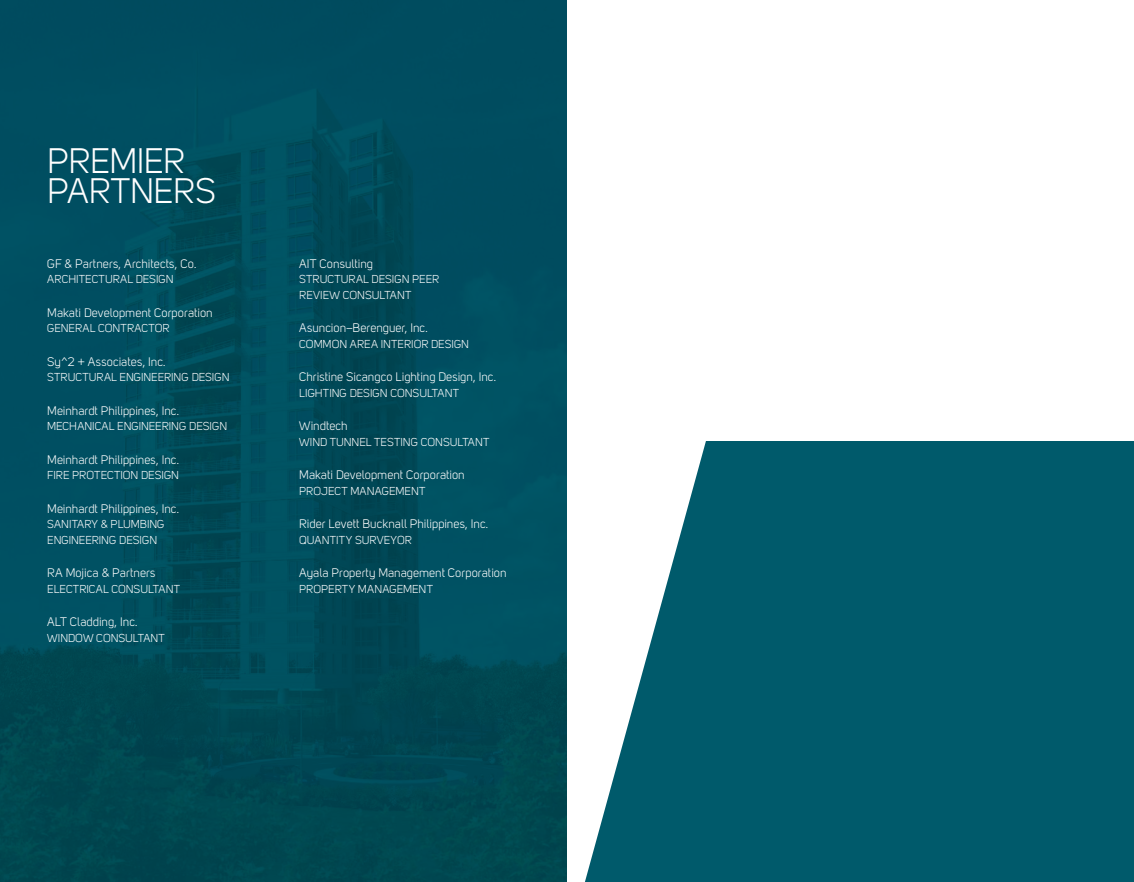
<style>
.page{position:relative;width:1134px;height:882px;background:#fff}
.page>*{position:absolute;margin:0;border:0;box-sizing:border-box;transform-origin:0 0}
.t1{font:35px/29.8px "Uni Sans Book";letter-spacing:-.015em;color:#fff}
.t2{font:12.25px "Uni Sans Book";color:#fff}
.t3{font:11.38px/15.8px "Uni Sans Book";color:#fff}
</style>
<div class="page">
<svg style="left:585px;top:441px;width:549px;height:441px;background:#1c6c7b"></svg>
<div style="left:0;top:0;width:567px;height:882px;background:linear-gradient(to right,#004c5b,#004b5a)"></div>
<h1 class="t1" style="left:47px;top:146px;width:170px">PREMIER<br>PARTNERS</h1>
<p class="t2" style="left:47px;top:256px;width:151px">GF &amp; Partners, Architects, Co.</p>
<p class="t3" style="left:47px;top:272px;width:128px">ARCHITECTURAL DESIGN</p>
<p class="t2" style="left:47px;top:305px;width:167px">Makati Development Corporation</p>
<p class="t3" style="left:47px;top:321px;width:124px">GENERAL CONTRACTOR</p>
<p class="t2" style="left:47px;top:354px;width:120px">Sy^2 + Associates, Inc.</p>
<p class="t3" style="left:47px;top:370px;width:184px">STRUCTURAL ENGINEERING DESIGN</p>
<p class="t2" style="left:47px;top:403px;width:134px">Meinhardt Philippines, Inc.</p>
<p class="t3" style="left:47px;top:419px;width:181px">MECHANICAL ENGINEERING DESIGN</p>
<p class="t2" style="left:47px;top:452px;width:134px">Meinhardt Philippines, Inc.</p>
<p class="t3" style="left:47px;top:468px;width:133px">FIRE PROTECTION DESIGN</p>
<p class="t2" style="left:47px;top:501px;width:134px">Meinhardt Philippines, Inc.</p>
<p class="t3" style="left:47px;top:517px;width:119px">SANITARY &amp; PLUMBING<br>ENGINEERING DESIGN</p>
<p class="t2" style="left:47px;top:566px;width:110px">RA Mojica &amp; Partners</p>
<p class="t3" style="left:47px;top:581px;width:134px">ELECTRICAL CONSULTANT</p>
<p class="t2" style="left:47px;top:615px;width:92px">ALT Cladding, Inc.</p>
<p class="t3" style="left:47px;top:630px;width:119px">WINDOW CONSULTANT</p>
<p class="t2" style="left:299px;top:256px;width:75px">AIT Consulting</p>
<p class="t3" style="left:299px;top:272px;width:142px">STRUCTURAL DESIGN PEER<br>REVIEW CONSULTANT</p>
<p class="t2" style="left:299px;top:321px;width:130px">Asuncion–Berenguer, Inc.</p>
<p class="t3" style="left:299px;top:336px;width:171px">COMMON AREA INTERIOR DESIGN</p>
<p class="t2" style="left:299px;top:370px;width:199px">Christine Sicangco Lighting Design, Inc.</p>
<p class="t3" style="left:299px;top:385px;width:161px">LIGHTING DESIGN CONSULTANT</p>
<p class="t2" style="left:299px;top:419px;width:50px">Windtech</p>
<p class="t3" style="left:299px;top:434px;width:192px">WIND TUNNEL TESTING CONSULTANT</p>
<p class="t2" style="left:299px;top:468px;width:167px">Makati Development Corporation</p>
<p class="t3" style="left:299px;top:483px;width:128px">PROJECT MANAGEMENT</p>
<p class="t2" style="left:299px;top:517px;width:191px">Rider Levett Bucknall Philippines, Inc.</p>
<p class="t3" style="left:299px;top:532px;width:114px">QUANTITY SURVEYOR</p>
<p class="t2" style="left:299px;top:566px;width:209px">Ayala Property Management Corporation</p>
<p class="t3" style="left:299px;top:581px;width:135px">PROPERTY MANAGEMENT</p>
</div>
